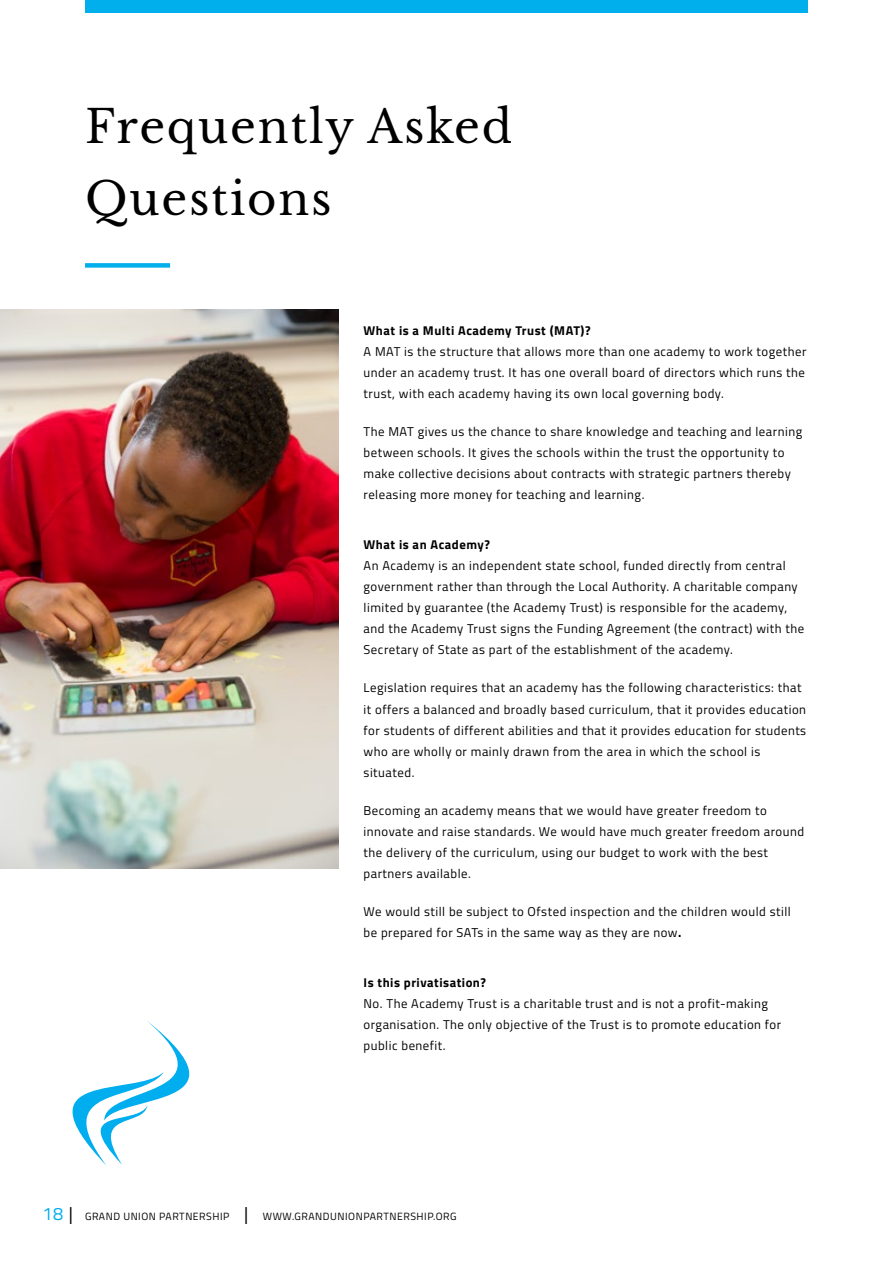
<style>
.page{position:relative;width:893px;height:1263px;background:#fff}
.page>*{position:absolute;margin:0;border:0;box-sizing:border-box;transform-origin:0 0}
.t1{font:45px/72px "Libre Baskerville";letter-spacing:.04em;color:#000}
.t2{font:12.75px/21px "Titillium Web";letter-spacing:.04em;color:#000}
.t3{font:700 12.75px "Titillium Web";letter-spacing:.04em;color:#000}
.t4{font:10.5px "Titillium Web";letter-spacing:.05em;color:#000}
.s1{font-weight:700}
.s2{font-size:18px;color:#00afec}
.s3{font-size:18px}
</style>
<div class="page">
<img style="left:0;top:310px;width:339px;height:558px">
<div style="left:85px;top:263px;width:85px;height:5px;background:#00afec"></div>
<svg style="left:73px;top:1021px;width:116px;height:144px"></svg>
<div style="left:85px;top:0;width:723px;height:13px;background:#00afec"></div>
<h1 class="t1" style="left:85px;top:91px;width:429px">Frequently Asked<br>Questions</h1>
<p class="t3" style="left:364px;top:320px;width:229px">What is a Multi Academy Trust (MAT)?</p>
<p class="t2" style="left:364px;top:340px;width:444px;text-align:justify">A MAT is the structure that allows more than one academy to work together under an academy trust. It has one overall board of directors which runs the trust, with each academy having its own local governing body.</p>
<p class="t2" style="left:364px;top:420px;width:440px">The MAT gives us the chance to share knowledge and teaching and learning between schools. It gives the schools within the trust the opportunity to make collective decisions about contracts with strategic partners thereby releasing more money for teaching and learning.</p>
<p class="t3" style="left:364px;top:535px;width:128px">What is an Academy?</p>
<p class="t2" style="left:364px;top:555px;width:442px">An Academy is an independent state school, funded directly from central government rather than through the Local Authority. A charitable company limited by guarantee (the Academy Trust) is responsible for the academy, and the Academy Trust signs the Funding Agreement (the contract) with the Secretary of State as part of the establishment of the academy.</p>
<p class="t2" style="left:364px;top:677px;width:444px">Legislation requires that an academy has the following characteristics: that it offers a balanced and broadly based curriculum, that it provides education for students of different abilities and that it provides education for students who are wholly or mainly drawn from the area in which the school is situated.</p>
<p class="t2" style="left:364px;top:799px;width:442px">Becoming an academy means that we would have greater freedom to innovate and raise standards. We would have much greater freedom around the delivery of the curriculum, using our budget to work with the best partners available.</p>
<p class="t2" style="left:364px;top:900px;width:429px">We would still be subject to Ofsted inspection and the children would still be prepared for SATs in the same way as they are now<span class="s1">.</span></p>
<p class="t3" style="left:364px;top:973px;width:124px">Is this privatisation?</p>
<p class="t2" style="left:364px;top:993px;width:419px">No. The Academy Trust is a charitable trust and is not a profit-making organisation. The only objective of the Trust is to promote education for public benefit.</p>
<p class="t4" style="left:43px;top:1209px;width:416px"><span class="s2">18</span> <span class="s3">|</span> GRAND UNION PARTNERSHIP <span class="s3">|</span> WWW.GRANDUNIONPARTNERSHIP.ORG</p>
</div>
